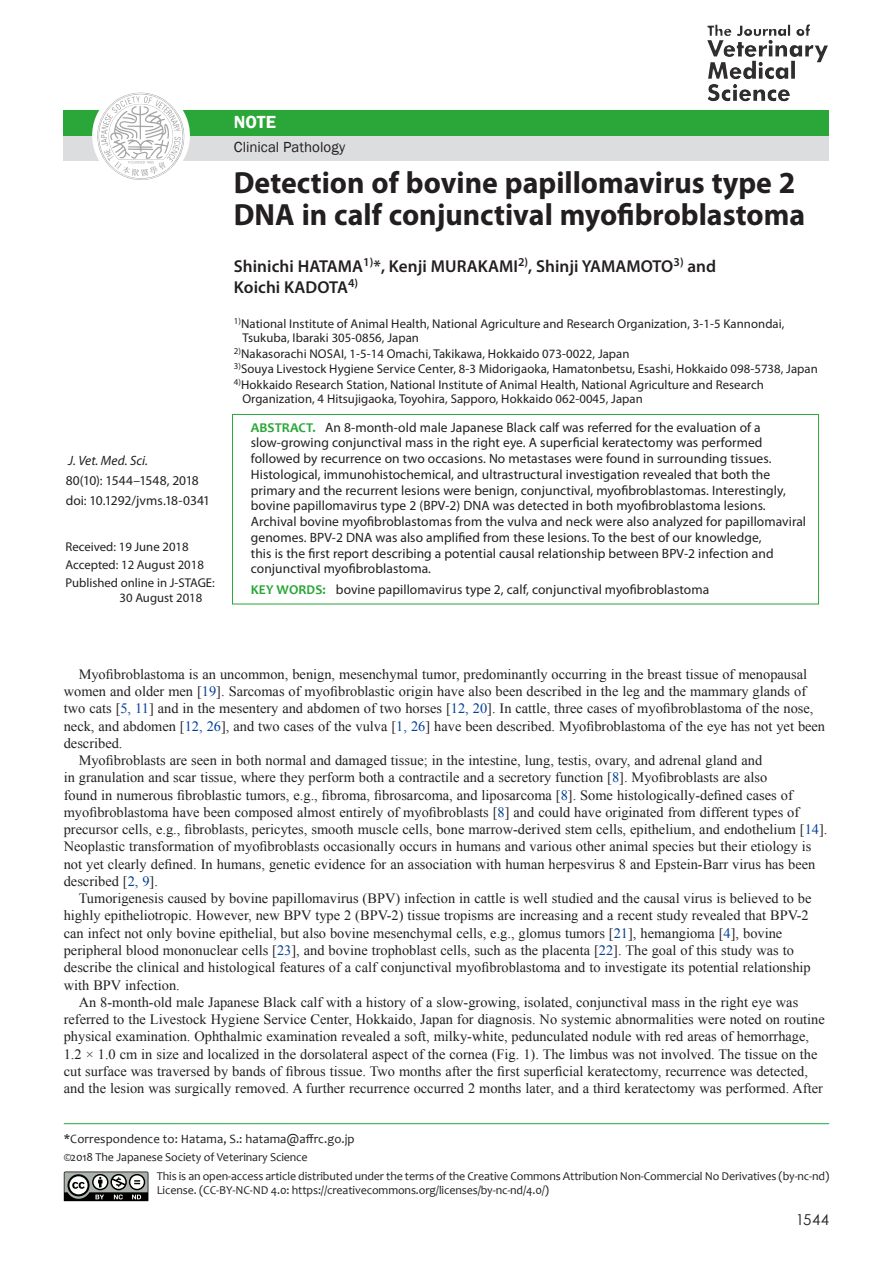
<style>
.page{position:relative;width:893px;height:1263px;background:#fff}
.page>*{position:absolute;margin:0;border:0;box-sizing:border-box;transform-origin:0 0}
.t1{font:700 30.75px/32.2px "Myriad Pro";color:#231f20}
.t2{font:600 18px "Franklin Gothic";color:#fff}
.t3{font:600 17.25px/21px "Myriad Pro";letter-spacing:.005em;color:#231f20}
.t4{font:15px "Franklin Gothic";color:#231f20}
.t5{font:15px "Century Gothic";color:#231f20}
.t6{font:14.25px "Times New Roman";color:#231f20}
.t7{font:13.5px/15.8px "Myriad Pro";letter-spacing:.005em;color:#231f20}
.t8{font:italic 13.5px "Myriad Pro";color:#231f20}
.t9{font:12.75px/15.6px "Myriad Pro";letter-spacing:.005em;color:#231f20}
.t10{font:12.75px "Candara";letter-spacing:.005em;color:#231f20}
.t11{font:12px/20px "Candara";letter-spacing:-.01em;color:#231f20}
.s1{font-family:"Candara";font-weight:700;color:#2aa738}
.s2{color:#003f98}
</style>
<div class="page">
<hr style="left:64px;top:1123px;width:765px;height:1px;background:#2aa738">
<div style="left:64px;top:136px;width:765px;height:25px;background:#dcdddf"></div>
<div style="left:64px;top:111px;width:765px;height:25px;background:#2aa738"></div>
<div style="left:92px;top:87px;width:98px;height:97px;background:#fff;border-radius:50%"></div>
<svg style="left:94px;top:92px;width:93px;height:88px"></svg>
<img style="left:707px;top:24px;width:106px;height:33px">
<div style="left:232px;top:414px;width:587px;height:190px;border:1px solid #2aa738"></div>
<svg style="left:64px;top:1171px;width:84px;height:30px"></svg>
<p class="t8" style="left:68px;top:452px;width:81px">J. Vet. Med. Sci.</p>
<p class="t7" style="left:66px;top:470px;width:146px;line-height:20px">80(10): 1544–1548, 2018 doi: 10.1292/jvms.18-0341</p>
<p class="t9" style="left:66px;top:537px;width:151px;line-height:17.9px">Received: 19 June 2018<br>Accepted: 12 August 2018<br>Published online in J-STAGE:</p>
<p class="t9" style="left:120px;top:590px;width:84px">30 August 2018</p>
<p class="t2" style="left:234px;top:111px;width:44px">NOTE</p>
<p class="t4" style="left:234px;top:138px;width:113px">Clinical Pathology</p>
<h1 class="t1" style="left:234px;top:165px;width:573px">Detection of bovine papillomavirus type 2<br>DNA in calf conjunctival myofibroblastoma</h1>
<p class="t3" style="left:234px;top:255px;width:484px">Shinichi HATAMA<sup>1)</sup>*, Kenji MURAKAMI<sup>2)</sup>, Shinji YAMAMOTO<sup>3)</sup> and<br>Koichi KADOTA<sup>4)</sup></p>
<p class="t9" style="left:242px;top:316px;width:544px;line-height:14.2px;text-indent:-9px"><sup>1)</sup>National Institute of Animal Health, National Agriculture and Research Organization, 3-1-5 Kannondai,<br>Tsukuba, Ibaraki 305-0856, Japan</p>
<p class="t9" style="left:234px;top:346px;width:585px"><sup>2)</sup>Nakasorachi NOSAI, 1-5-14 Omachi, Takikawa, Hokkaido 073-0022, Japan<br><sup>3)</sup>Souya Livestock Hygiene Service Center, 8-3 Midorigaoka, Hamatonbetsu, Esashi, Hokkaido 098-5738, Japan<br><sup>4)</sup>Hokkaido Research Station, National Institute of Animal Health, National Agriculture and Research</p>
<p class="t9" style="left:242px;top:391px;width:402px">Organization, 4 Hitsujigaoka, Toyohira, Sapporo, Hokkaido 062-0045, Japan</p>
<p class="t7" style="left:251px;top:419px;width:557px"><span class="s1">ABSTRACT.</span> An 8-month-old male Japanese Black calf was referred for the evaluation of a slow-growing conjunctival mass in the right eye. A superficial keratectomy was performed followed by recurrence on two occasions. No metastases were found in surrounding tissues.<br>Histological, immunohistochemical, and ultrastructural investigation revealed that both the primary and the recurrent lesions were benign, conjunctival, myofibroblastomas. Interestingly, bovine papillomavirus type 2 (BPV-2) DNA was detected in both myofibroblastoma lesions.<br>Archival bovine myofibroblastomas from the vulva and neck were also analyzed for papillomaviral genomes. BPV-2 DNA was also amplified from these lesions. To the best of our knowledge,<br>this is the first report describing a potential causal relationship between BPV-2 infection and conjunctival myofibroblastoma.</p>
<p class="t7" style="left:251px;top:582px;width:460px"><span class="s1">KEY WORDS:</span> bovine papillomavirus type 2, calf, conjunctival myofibroblastoma</p>
<p class="t6" style="left:79px;top:664px;width:730px">Myofibroblastoma is an uncommon, benign, mesenchymal tumor, predominantly occurring in the breast tissue of menopausal</p>
<p class="t6" style="left:64px;top:682px;width:744px">women and older men [<span class="s2">19</span>]. Sarcomas of myofibroblastic origin have also been described in the leg and the mammary glands of</p>
<p class="t6" style="left:64px;top:699px;width:751px">two cats [<span class="s2">5, 11</span>] and in the mesentery and abdomen of two horses [<span class="s2">12, 20</span>]. In cattle, three cases of myofibroblastoma of the nose,</p>
<p class="t6" style="left:64px;top:716px;width:763px">neck, and abdomen [<span class="s2">12, 26</span>], and two cases of the vulva [<span class="s2">1, 26</span>] have been described. Myofibroblastoma of the eye has not yet been</p>
<p class="t6" style="left:64px;top:733px;width:60px">described.</p>
<p class="t6" style="left:79px;top:751px;width:685px">Myofibroblasts are seen in both normal and damaged tissue; in the intestine, lung, testis, ovary, and adrenal gland and</p>
<p class="t6" style="left:64px;top:768px;width:705px">in granulation and scar tissue, where they perform both a contractile and a secretory function [<span class="s2">8</span>]. Myofibroblasts are also</p>
<p class="t6" style="left:64px;top:785px;width:730px">found in numerous fibroblastic tumors, e.g., fibroma, fibrosarcoma, and liposarcoma [<span class="s2">8</span>]. Some histologically-defined cases of</p>
<p class="t6" style="left:64px;top:802px;width:737px">myofibroblastoma have been composed almost entirely of myofibroblasts [<span class="s2">8</span>] and could have originated from different types of</p>
<p class="t6" style="left:64px;top:820px;width:765px">precursor cells, e.g., fibroblasts, pericytes, smooth muscle cells, bone marrow-derived stem cells, epithelium, and endothelium [<span class="s2">14</span>].</p>
<p class="t6" style="left:64px;top:837px;width:749px">Neoplastic transformation of myofibroblasts occasionally occurs in humans and various other animal species but their etiology is</p>
<p class="t6" style="left:64px;top:854px;width:753px">not yet clearly defined. In humans, genetic evidence for an association with human herpesvirus 8 and Epstein-Barr virus has been</p>
<p class="t6" style="left:64px;top:871px;width:96px">described [<span class="s2">2, 9</span>].</p>
<p class="t6" style="left:79px;top:889px;width:734px">Tumorigenesis caused by bovine papillomavirus (BPV) infection in cattle is well studied and the causal virus is believed to be</p>
<p class="t6" style="left:64px;top:906px;width:746px">highly epitheliotropic. However, new BPV type 2 (BPV-2) tissue tropisms are increasing and a recent study revealed that BPV-2</p>
<p class="t6" style="left:64px;top:923px;width:720px">can infect not only bovine epithelial, but also bovine mesenchymal cells, e.g., glomus tumors [<span class="s2">21</span>], hemangioma [<span class="s2">4</span>], bovine</p>
<p class="t6" style="left:64px;top:941px;width:732px">peripheral blood mononuclear cells [<span class="s2">23</span>], and bovine trophoblast cells, such as the placenta [<span class="s2">22</span>]. The goal of this study was to</p>
<p class="t6" style="left:64px;top:958px;width:748px">describe the clinical and histological features of a calf conjunctival myofibroblastoma and to investigate its potential relationship</p>
<p class="t6" style="left:64px;top:975px;width:118px">with BPV infection.</p>
<p class="t6" style="left:79px;top:992px;width:721px">An 8-month-old male Japanese Black calf with a history of a slow-growing, isolated, conjunctival mass in the right eye was</p>
<p class="t6" style="left:64px;top:1010px;width:763px">referred to the Livestock Hygiene Service Center, Hokkaido, Japan for diagnosis. No systemic abnormalities were noted on routine</p>
<p class="t6" style="left:64px;top:1027px;width:747px">physical examination. Ophthalmic examination revealed a soft, milky-white, pedunculated nodule with red areas of hemorrhage,</p>
<p class="t6" style="left:64px;top:1044px;width:755px">1.2 × 1.0 cm in size and localized in the dorsolateral aspect of the cornea (Fig. 1). The limbus was not involved. The tissue on the</p>
<p class="t6" style="left:64px;top:1061px;width:746px">cut surface was traversed by bands of fibrous tissue. Two months after the first superficial keratectomy, recurrence was detected,</p>
<p class="t6" style="left:64px;top:1079px;width:761px">and the lesion was surgically removed. A further recurrence occurred 2 months later, and a third keratectomy was performed. After</p>
<p class="t10" style="left:64px;top:1130px;width:292px">*Correspondence to: Hatama, S.: hatama@affrc.go.jp</p>
<p class="t11" style="left:157px;top:1146px;width:674px;text-indent:-93px">©2018 The Japanese Society of Veterinary Science<br>This is an open-access article distributed under the terms of the Creative Commons Attribution Non-Commercial No Derivatives (by-nc-nd)</p>
<p class="t11" style="left:157px;top:1180px;width:394px">License. (CC-BY-NC-ND 4.0: https://creativecommons.org/licenses/by-nc-nd/4.0/)</p>
<p class="t5" style="left:796px;top:1209px;width:35px">1544</p>
</div>
